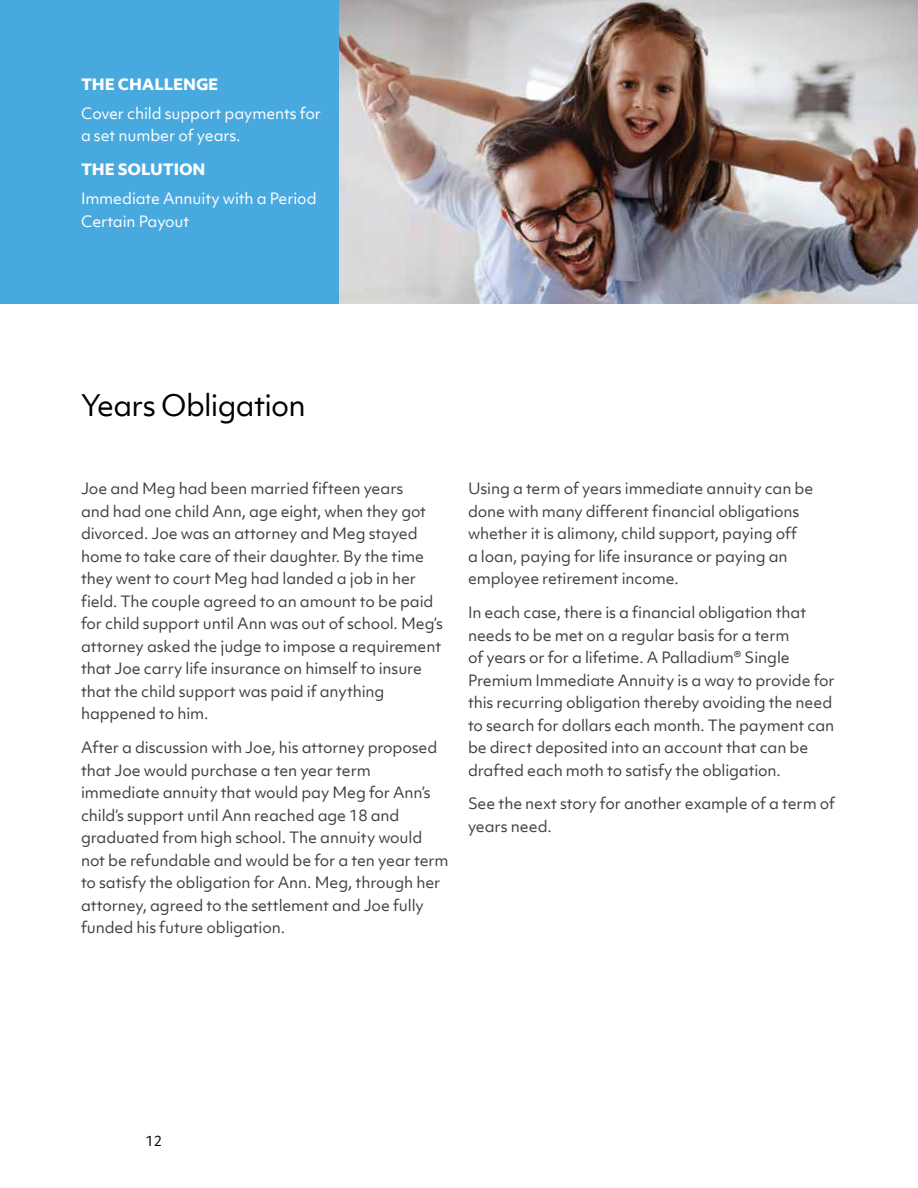
<style>
.page{position:relative;width:918px;height:1188px;background:#fff}
.page>*{position:absolute;margin:0;border:0;box-sizing:border-box;transform-origin:0 0}
.t1{font:28.5px "Objektiv Mk 1";letter-spacing:-.025em;color:#000}
.t2{font:15px/22.5px "Objektiv Mk 1";letter-spacing:-.01em;color:#414042}
.t3{font:15px/22.5px "Objektiv Mk 1";letter-spacing:-.01em;color:#fff}
.t4{font:800 15px "Objektiv Mk 1";letter-spacing:-.01em;color:#fff}
.t5{font:13.5px "Objektiv Mk 1";color:#000}
</style>
<div class="page">
<div style="left:0;top:0;width:918px;height:304px;background:#48a9df"></div>
<img style="left:339px;top:0;width:579px;height:304px">
<p class="t4" style="left:81px;top:73px;width:139px">THE CHALLENGE</p>
<p class="t3" style="left:81px;top:102px;width:242px">Cover child support payments for a set number of years.</p>
<p class="t4" style="left:81px;top:159px;width:126px">THE SOLUTION</p>
<p class="t3" style="left:81px;top:187px;width:237px">Immediate Annuity with a Period<br>Certain Payout</p>
<h1 class="t1" style="left:81px;top:386px;width:226px">Years Obligation</h1>
<p class="t2" style="left:81px;top:477px;width:364px">Joe and Meg had been married fifteen years<br>and had one child Ann, age eight, when they got divorced. Joe was an attorney and Meg stayed home to take care of their daughter. By the time they went to court Meg had landed a job in her field. The couple agreed to an amount to be paid for child support until Ann was out of school. Meg’s attorney asked the judge to impose a requirement that Joe carry life insurance on himself to insure that the child support was paid if anything happened to him.</p>
<p class="t2" style="left:81px;top:736px;width:369px">After a discussion with Joe, his attorney proposed that Joe would purchase a ten year term immediate annuity that would pay Meg for Ann’s child’s support until Ann reached age 18 and graduated from high school. The annuity would not be refundable and would be for a ten year term to satisfy the obligation for Ann. Meg, through her attorney, agreed to the settlement and Joe fully funded his future obligation.</p>
<p class="t2" style="left:468px;top:477px;width:347px">Using a term of years immediate annuity can be done with many different financial obligations whether it is alimony, child support, paying off<br>a loan, paying for life insurance or paying an employee retirement income.</p>
<p class="t2" style="left:468px;top:601px;width:368px">In each case, there is a financial obligation that needs to be met on a regular basis for a term<br>of years or for a lifetime. A Palladium® Single Premium Immediate Annuity is a way to provide for this recurring obligation thereby avoiding the need to search for dollars each month. The payment can be direct deposited into an account that can be drafted each moth to satisfy the obligation.</p>
<p class="t2" style="left:468px;top:792px;width:369px">See the next story for another example of a term of years need.</p>
<p class="t5" style="left:146px;top:1131px;width:18px">12</p>
</div>
